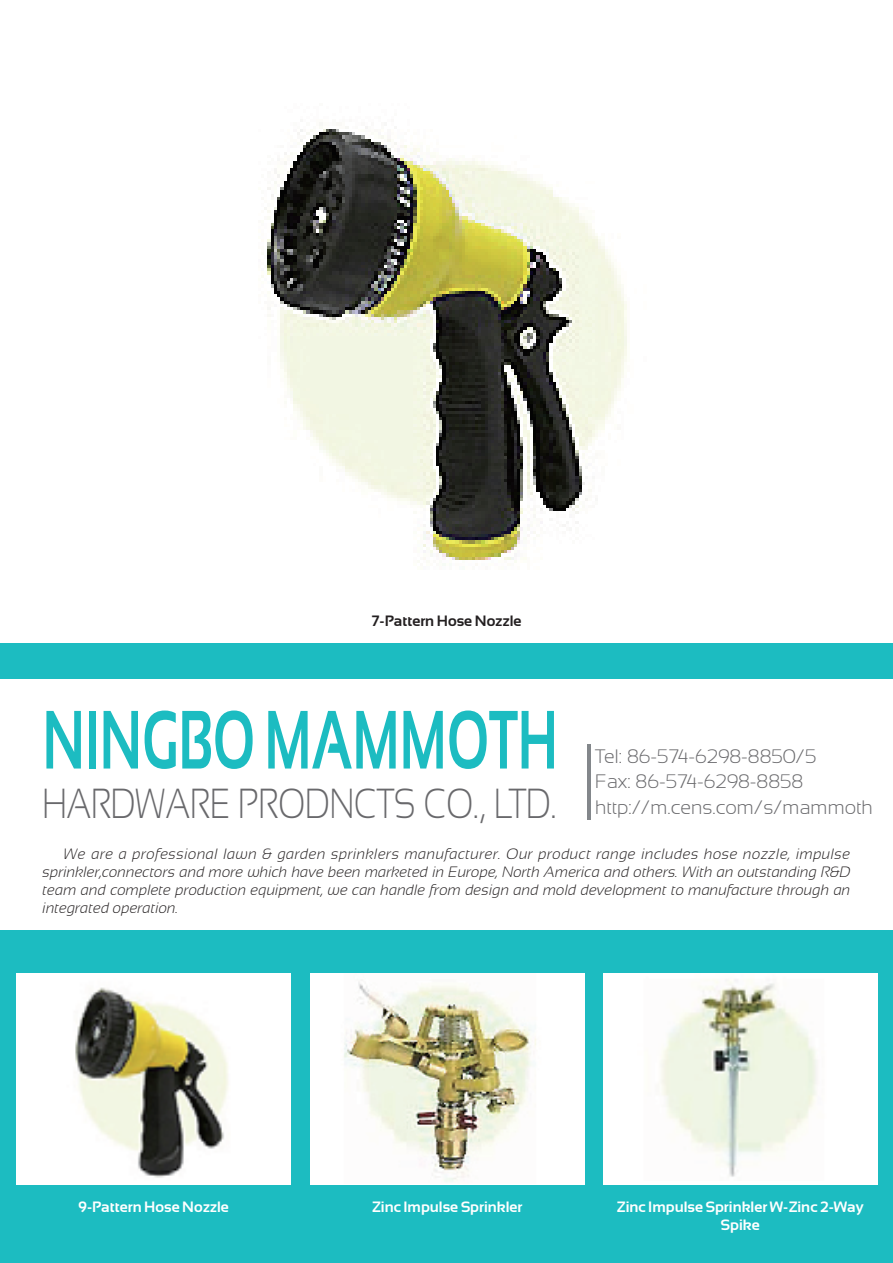
<style>
.page{position:relative;width:893px;height:1263px;background:#fff}
.page>*{position:absolute;margin:0;border:0;box-sizing:border-box;transform-origin:0 0}
.t1{font:700 82.5px "Sansation";color:#1cbcc1;scale:.65 1}
.t2{font:300 42px "Sansation";color:#69696c;scale:.8 1}
.t3{font:300 19.5px/25.5px "Sansation";color:#69696c}
.t4{font:italic 300 15px/18px "Sansation";color:#231f20;text-align:justify}
.t5{font:700 15px/17.2px "Sansation";color:#fff;text-align:center}
.t6{font:700 15px "Sansation";color:#231f20}
</style>
<div class="page">
<img style="left:261px;top:122px;width:366px;height:441px">
<div style="left:0;top:643px;width:893px;height:620px;background:#1cbcc1"></div>
<div style="left:0;top:679px;width:893px;height:251px;background:#fff"></div>
<div style="left:17px;top:973px;width:274px;height:212px;background:#fff"></div>
<img style="left:75px;top:987px;width:153px;height:191px">
<div style="left:310px;top:973px;width:274px;height:212px;background:#fff"></div>
<img style="left:344px;top:982px;width:192px;height:200px">
<div style="left:604px;top:973px;width:274px;height:212px;background:#fff"></div>
<img style="left:661px;top:980px;width:156px;height:197px">
<hr style="left:587px;top:744px;width:3px;height:76px;background:#83878b">
<p class="t6" style="left:371px;top:613px;width:152px">7-Pattern Hose Nozzle</p>
<h1 class="t1" style="left:43px;top:694px;width:794px">NINGBO MAMMOTH</h1>
<h2 class="t2" style="left:43px;top:780px;width:644px">HARDWARE PRODNCTS CO., LTD.</h2>
<h3 class="t3" style="left:595px;top:743px;width:279px">Tel: 86-574-6298-8850/5<br>Fax: 86-574-6298-8858 http://m.cens.com/s/mammoth</h3>
<p class="t4" style="left:43px;top:845px;width:809px;text-indent:21px">We are a professional lawn &amp; garden sprinklers manufacturer. Our product range includes hose nozzle, impulse sprinkler,connectors and more which have been marketed in Europe, North America and others. With an outstanding R&amp;D team and complete production equipment, we can handle from design and mold development to manufacture through an integrated operation.</p>
<p class="t5" style="left:78px;top:1198px;width:152px">9-Pattern Hose Nozzle</p>
<p class="t5" style="left:372px;top:1198px;width:152px">Zinc Impulse Sprinkler</p>
<p class="t5" style="left:617px;top:1198px;width:249px">Zinc Impulse Sprinkler W-Zinc 2-Way<br>Spike</p>
</div>
